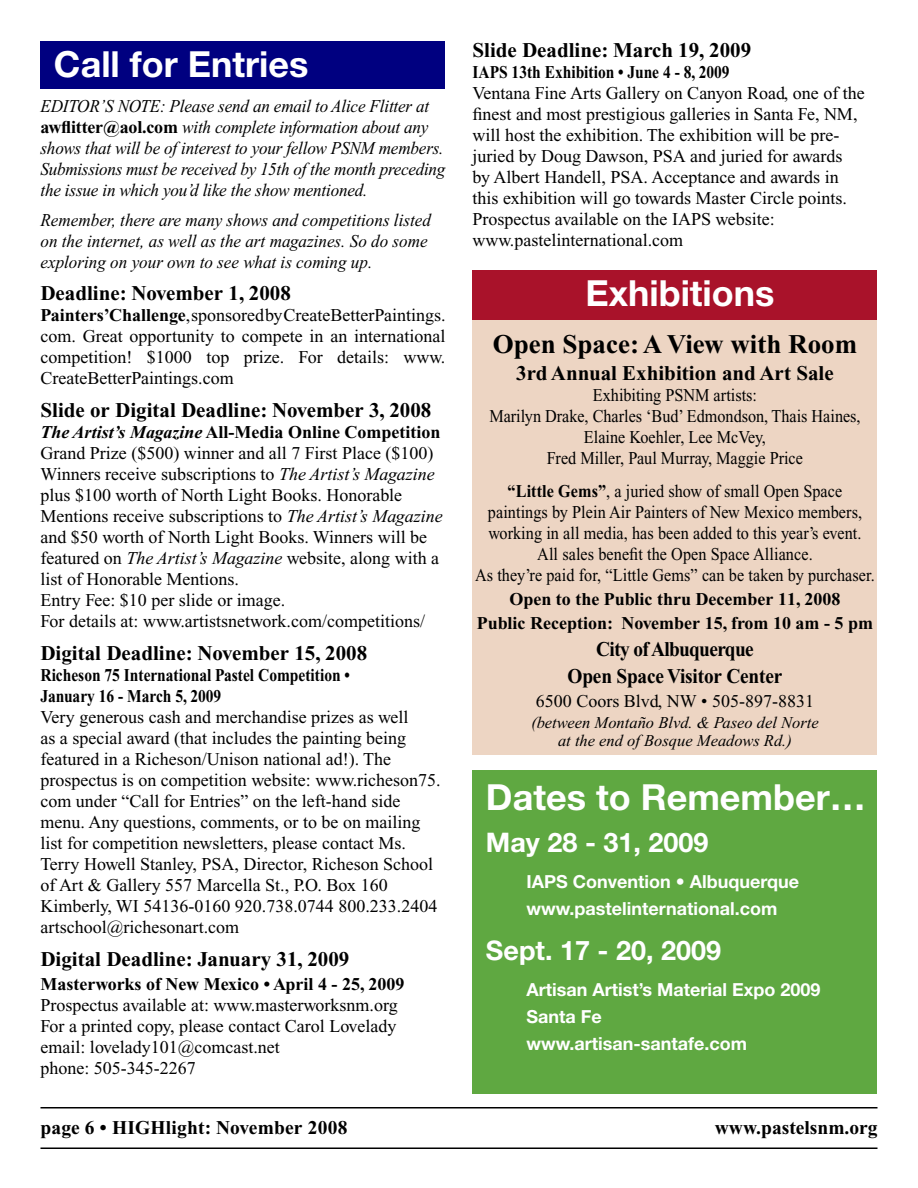
<style>
.page{position:relative;width:918px;height:1188px;background:#fff}
.page>*{position:absolute;margin:0;border:0;box-sizing:border-box;transform-origin:0 0}
.t1{font:700 36px "Helvetica Neue";color:#fff}
.t2{font:700 27px "Helvetica Neue";color:#fff}
.t3{font:700 27px "Times New Roman";color:#000}
.t4{font:700 21px "Times New Roman";color:#000}
.t5{font:700 21px "Times New Roman";color:#000;scale:.92 1}
.t6{font:700 21px "Times New Roman";letter-spacing:-.03em;color:#000;scale:.92 1}
.t7{font:700 19.5px "Times New Roman";letter-spacing:.01em;color:#000}
.t8{font:18px/21px "Times New Roman";color:#000}
.t9{font:italic 18px/21px "Times New Roman";letter-spacing:-.01em;color:#000;scale:.95 1}
.t10{font:18px/21px "Times New Roman";color:#000;scale:.9 1}
.t11{font:700 18px "Times New Roman";color:#000}
.t12{font:700 18px "Helvetica Neue";color:#fff}
.t13{font:700 18px "Times New Roman";color:#000;scale:.86 1}
.t14{font:italic 16.5px "Times New Roman";color:#000}
.s1{font-weight:700;font-style:normal}
.s2{font-weight:700}
.s3{font-style:italic}
</style>
<div class="page">
<div style="left:472px;top:320px;width:405px;height:434px;background:#edd5c3"></div>
<div style="left:472px;top:270px;width:405px;height:50px;background:#a9122a"></div>
<div style="left:472px;top:769px;width:405px;height:324px;background:#5fa841"></div>
<div style="left:40px;top:41px;width:405px;height:48px;background:#000080"></div>
<hr style="left:40px;top:1107px;width:837px;height:1px;background:#000">
<hr style="left:40px;top:1148px;width:837px;height:1px;background:#000">
<p class="t1" style="left:54px;top:42px;width:256px">Call for Entries</p>
<p class="t9" style="left:40px;top:96px;width:428px">EDITOR’S NOTE: Please send an email to Alice Flitter at <span class="s1">awflitter@aol.com</span> with complete information about any shows that will be of interest to your fellow PSNM members.<br>Submissions must be received by 15th of the month preceding the issue in which you’d like the show mentioned.</p>
<p class="t9" style="left:40px;top:210px;width:413px">Remember, there are many shows and competitions listed on the internet, as well as the art magazines. So do some exploring on your own to see what is coming up.</p>
<p class="t4" style="left:40px;top:281px;width:252px">Deadline: November 1, 2008</p>
<p class="t8" style="left:40px;top:304px;width:407px;text-align:justify"><span class="s2">Painters’ Challenge</span>, sponsored by CreateBetterPaintings. com. Great opportunity to compete in an international competition! $1000 top prize. For details: www.<br>CreateBetterPaintings.com</p>
<p class="t4" style="left:40px;top:398px;width:392px">Slide or Digital Deadline: November 3, 2008</p>
<p class="t11" style="left:40px;top:422px;width:402px"><span class="s3">The Artist’s Magazine</span> All-Media Online Competition</p>
<p class="t8" style="left:40px;top:442px;width:404px">Grand Prize ($500) winner and all 7 First Place ($100)<br>Winners receive subscriptions to <span class="s3">The Artist’s Magazine </span>plus $100 worth of North Light Books. Honorable Mentions receive subscriptions to <span class="s3">The Artist’s Magazine </span>and $50 worth of North Light Books. Winners will be featured on <span class="s3">The Artist’s Magazine</span> website, along with a list of Honorable Mentions.</p>
<p class="t8" style="left:40px;top:589px;width:246px">Entry Fee: $10 per slide or image.</p>
<p class="t8" style="left:40px;top:610px;width:386px">For details at: www.artistsnetwork.com/competitions/</p>
<p class="t4" style="left:40px;top:641px;width:328px">Digital Deadline: November 15, 2008</p>
<p class="t13" style="left:40px;top:665px;width:361px">Richeson 75 International Pastel Competition •</p>
<p class="t13" style="left:40px;top:686px;width:212px">January 16 - March 5, 2009</p>
<p class="t8" style="left:40px;top:706px;width:402px">Very generous cash and merchandise prizes as well<br>as a special award (that includes the painting being featured in a Richeson/Unison national ad!). The prospectus is on competition website: www.richeson75. com under “Call for Entries” on the left-hand side menu. Any questions, comments, or to be on mailing list for competition newsletters, please contact Ms.<br>Terry Howell Stanley, PSA, Director, Richeson School of Art &amp; Gallery 557 Marcella St., P.O. Box 160<br>Kimberly, WI 54136-0160 920.738.0744 800.233.2404 artschool@richesonart.com</p>
<p class="t4" style="left:40px;top:947px;width:310px">Digital Deadline: January 31, 2009</p>
<p class="t11" style="left:40px;top:974px;width:366px">Masterworks of New Mexico • April 4 - 25, 2009</p>
<p class="t8" style="left:40px;top:994px;width:359px">Prospectus available at: www.masterworksnm.org</p>
<p class="t8" style="left:40px;top:1015px;width:357px">For a printed copy, please contact Carol Lovelady</p>
<p class="t8" style="left:40px;top:1036px;width:241px">email: lovelady101@comcast.net</p>
<p class="t8" style="left:40px;top:1057px;width:157px">phone: 505-345-2267</p>
<p class="t4" style="left:472px;top:38px;width:280px">Slide Deadline: March 19, 2009</p>
<p class="t13" style="left:472px;top:62px;width:301px">IAPS 13th Exhibition • June 4 - 8, 2009</p>
<p class="t8" style="left:472px;top:82px;width:394px">Ventana Fine Arts Gallery on Canyon Road, one of the finest and most prestigious galleries in Santa Fe, NM, will host the exhibition. The exhibition will be pre&shy;juried by Doug Dawson, PSA and juried for awards<br>by Albert Handell, PSA. Acceptance and awards in this exhibition will go towards Master Circle points.<br>Prospectus available on the IAPS website:</p>
<p class="t8" style="left:472px;top:229px;width:212px">www.pastelinternational.com</p>
<p class="t1" style="left:585px;top:271px;width:191px">Exhibitions</p>
<p class="t3" style="left:493px;top:329px;width:366px">Open Space: A View with Room</p>
<p class="t4" style="left:516px;top:361px;width:319px">3rd Annual Exhibition and Art Sale</p>
<p class="t10" style="left:593px;top:384px;width:184px">Exhibiting PSNM artists:</p>
<p class="t10" style="left:489px;top:405px;width:414px">Marilyn Drake, Charles ‘Bud’ Edmondson, Thais Haines,</p>
<p class="t10" style="left:584px;top:426px;width:204px">Elaine Koehler, Lee McVey,</p>
<p class="t10" style="left:547px;top:447px;width:286px">Fred Miller, Paul Murray, Maggie Price</p>
<p class="t10" style="left:508px;top:480px;width:373px"><span class="s2">“Little Gems”</span>, a juried show of small Open Space</p>
<p class="t10" style="left:488px;top:501px;width:417px">paintings by Plein Air Painters of New Mexico members, working in all media, has been added to this year’s event.</p>
<p class="t10" style="left:537px;top:543px;width:308px">All sales benefit the Open Space Alliance.</p>
<p class="t10" style="left:475px;top:564px;width:446px">As they’re paid for, “Little Gems” can be taken by purchaser.</p>
<p class="t11" style="left:509px;top:589px;width:333px">Open to the Public thru December 11, 2008</p>
<p class="t11" style="left:477px;top:613px;width:398px">Public Reception: November 15, from 10 am - 5 pm</p>
<p class="t6" style="left:596px;top:637px;width:173px">City of Albuquerque</p>
<p class="t5" style="left:568px;top:664px;width:235px">Open Space Visitor Center</p>
<p class="t8" style="left:536px;top:690px;width:280px">6500 Coors Blvd, NW • 505-897-8831</p>
<p class="t14" style="left:531px;top:713px;width:289px">(between Montaño Blvd. &amp; Paseo del Norte</p>
<p class="t14" style="left:558px;top:731px;width:235px">at the end of Bosque Meadows Rd.)</p>
<p class="t1" style="left:486px;top:775px;width:381px">Dates to Remember…</p>
<p class="t2" style="left:486px;top:826px;width:224px">May 28 - 31, 2009</p>
<p class="t12" style="left:526px;top:870px;width:274px">IAPS Convention • Albuquerque</p>
<p class="t12" style="left:526px;top:897px;width:252px">www.pastelinternational.com</p>
<p class="t2" style="left:486px;top:934px;width:237px">Sept. 17 - 20, 2009</p>
<p class="t12" style="left:526px;top:978px;width:295px">Artisan Artist’s Material Expo 2009</p>
<p class="t12" style="left:526px;top:1005px;width:77px">Santa Fe</p>
<p class="t12" style="left:526px;top:1032px;width:222px">www.artisan-santafe.com</p>
<p class="t7" style="left:40px;top:1117px;width:309px">page 6 • HIGHlight: November 2008</p>
<p class="t7" style="left:715px;top:1117px;width:164px">www.pastelsnm.org</p>
</div>
